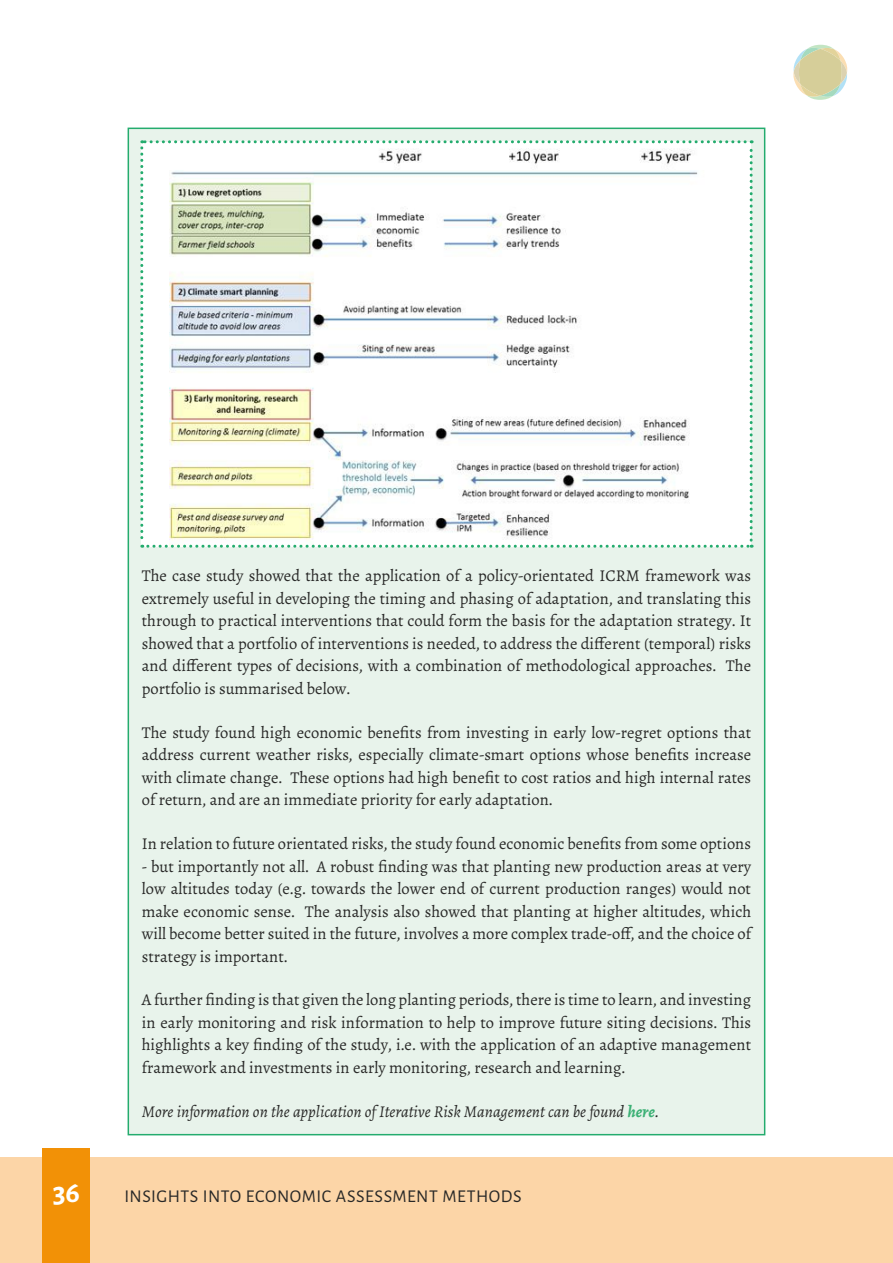
<style>
.page{position:relative;width:893px;height:1263px;background:#fff}
.page>*{position:absolute;margin:0;border:0;box-sizing:border-box;transform-origin:0 0}
.t1{font:700 30px "Alegreya Sans";color:#fff}
.t2{font:18px "Alegreya Sans";letter-spacing:.025em;color:#282827}
.text{font:16.5px/22.5px "Alegreya";color:#282827;text-align:justify}
.text-2{font:italic 16.5px "Alegreya";color:#282827}
.s1{font-weight:700;color:#3cb075}
</style>
<div class="page">
<div style="left:0;top:1157px;width:893px;height:106px;background:#fcd5a7"></div>
<div style="left:43px;top:1148px;width:47px;height:115px;background:#f29106"></div>
<svg style="left:793px;top:45px;width:55px;height:55px"></svg>
<div style="left:128px;top:128px;width:637px;height:1007px;background:#e8f3eb"></div>
<svg style="left:140px;top:140px;width:613px;height:408px;background:#eff1ed"></svg>
<p class="text" style="left:142px;top:565px;width:611px">The case study showed that the application of a policy-orientated ICRM framework was extremely useful in developing the timing and phasing of adaptation, and translating this through to practical interventions that could form the basis for the adaptation strategy. It showed that a portfolio of interventions is needed, to address the different (temporal) risks and different types of decisions, with a combination of methodological approaches. The portfolio is summarised below.</p>
<p class="text" style="left:142px;top:721px;width:611px">The study found high economic benefits from investing in early low-regret options that address current weather risks, especially climate-smart options whose benefits increase with climate change. These options had high benefit to cost ratios and high internal rates of return, and are an immediate priority for early adaptation.</p>
<p class="text" style="left:142px;top:832px;width:611px">In relation to future orientated risks, the study found economic benefits from some options</p>
<p class="text" style="left:142px;top:855px;width:611px">- but importantly not all. A robust finding was that planting new production areas at very low altitudes today (e.g. towards the lower end of current production ranges) would not make economic sense. The analysis also showed that planting at higher altitudes, which will become better suited in the future, involves a more complex trade-off, and the choice of strategy is important.</p>
<p class="text" style="left:142px;top:989px;width:611px">A further finding is that given the long planting periods, there is time to learn, and investing in early monitoring and risk information to help to improve future siting decisions. This highlights a key finding of the study, i.e. with the application of an adaptive management framework and investments in early monitoring, research and learning.</p>
<p class="text-2" style="left:142px;top:1101px;width:518px">More information on the application of Iterative Risk Management can be found <span class="s1">here</span>.</p>
<h1 class="t1" style="left:53px;top:1170px;width:29px">36</h1>
<p class="t2" style="left:125px;top:1184px;width:399px">INSIGHTS INTO ECONOMIC ASSESSMENT METHODS</p>
</div>
